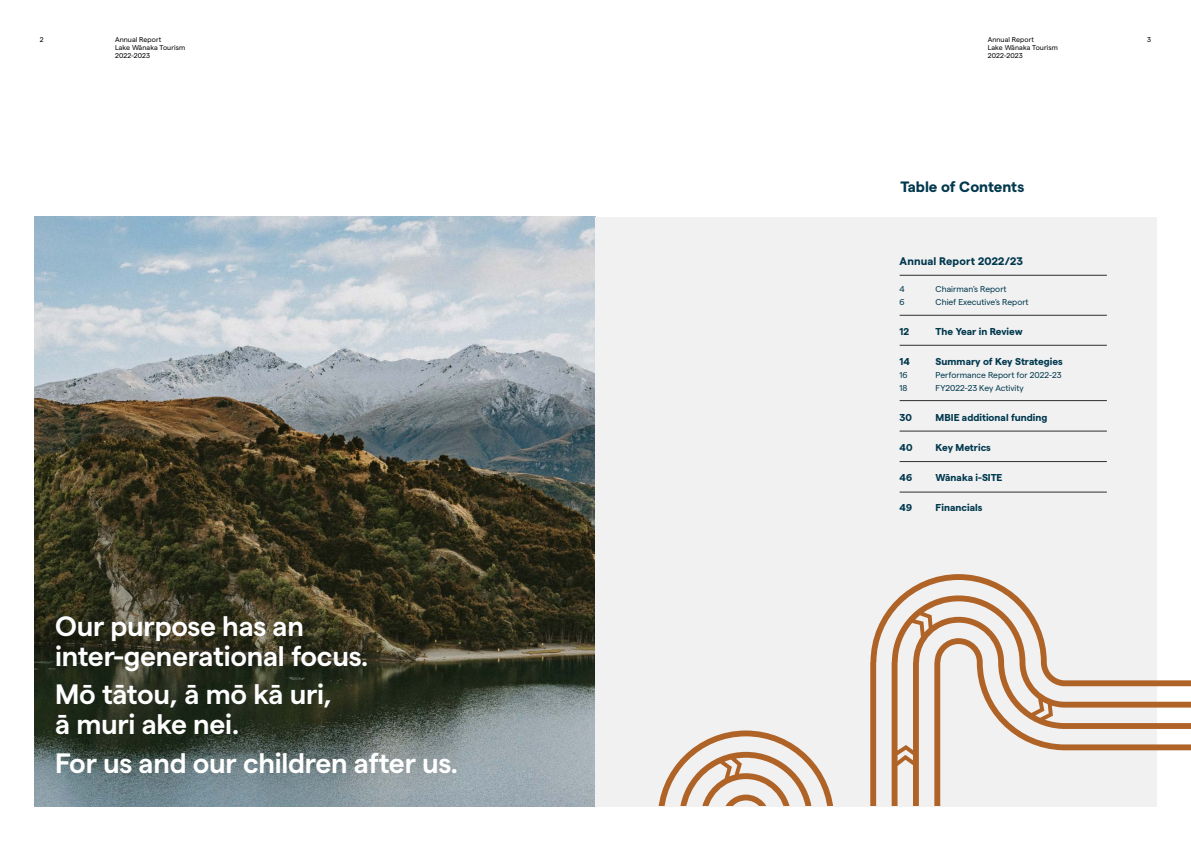
<style>
.page{position:relative;width:1191px;height:842px;background:#fff}
.page>*{position:absolute;margin:0;border:0;box-sizing:border-box;transform-origin:0 0}
.t1{font:600 28px/30px "Matter";letter-spacing:-.01em;color:#fff}
.t2{font:700 15px "Matter";color:#00384d}
.t3{font:700 11px "Matter";letter-spacing:.01em;color:#00384d}
.t4{font:700 10px "Matter";color:#00384d}
.t5{font:8.5px "Matter";color:#00384d}
.t6{font:7px/8.4px "Matter";letter-spacing:.01em;color:#000}
</style>
<div class="page">
<img style="left:34px;top:217px;width:561px;height:589px">
<div style="left:595px;top:217px;width:562px;height:589px;background:#f1f1f2"></div>
<hr style="left:899px;top:315px;width:207px;height:1px;background:#2e2e2f">
<hr style="left:899px;top:345px;width:207px;height:1px;background:#2e2e2f">
<hr style="left:899px;top:400px;width:207px;height:1px;background:#2e2e2f">
<hr style="left:899px;top:431px;width:207px;height:1px;background:#2e2e2f">
<hr style="left:899px;top:461px;width:207px;height:1px;background:#2e2e2f">
<hr style="left:899px;top:492px;width:207px;height:1px;background:#2e2e2f">
<hr style="left:899px;top:275px;width:207px;height:1px;background:#2e2e2f">
<svg style="left:658px;top:574px;width:533px;height:232px"></svg>
<p class="t6" style="left:40px;top:34px;width:5px">2</p>
<p class="t6" style="left:115px;top:34px;width:48px">Annual Report</p>
<p class="t6" style="left:1147px;top:34px;width:5px">3</p>
<p class="t6" style="left:115px;top:43px;width:72px">Lake Wānaka Tourism<br>2022-2023</p>
<p class="t6" style="left:987px;top:34px;width:72px">Annual Report<br>Lake Wānaka Tourism<br>2022-2023</p>
<h2 class="t2" style="left:900px;top:176px;width:126px">Table of Contents</h2>
<p class="t3" style="left:899px;top:253px;width:125px">Annual Report 2022/23</p>
<h1 class="t1" style="left:55px;top:608px;width:315px">Our purpose has an inter-generational focus.</h1>
<h1 class="t1" style="left:55px;top:677px;width:278px">Mō tātou, ā mō kā uri, ā muri ake nei.</h1>
<h1 class="t1" style="left:55px;top:745px;width:405px">For us and our children after us.</h1>
<p class="t5" style="left:899px;top:283px;width:7px">4</p>
<p class="t5" style="left:935px;top:283px;width:72px">Chairman’s Report</p>
<p class="t5" style="left:899px;top:296px;width:7px">6</p>
<p class="t5" style="left:935px;top:296px;width:95px">Chief Executive’s Report</p>
<p class="t4" style="left:899px;top:324px;width:11px">12</p>
<p class="t4" style="left:935px;top:324px;width:89px">The Year in Review</p>
<p class="t4" style="left:899px;top:354px;width:12px">14</p>
<p class="t4" style="left:935px;top:354px;width:129px">Summary of Key Strategies</p>
<p class="t5" style="left:899px;top:369px;width:10px">16</p>
<p class="t5" style="left:935px;top:369px;width:127px">Performance Report for 2022-23</p>
<p class="t5" style="left:899px;top:382px;width:9px">18</p>
<p class="t5" style="left:935px;top:382px;width:90px">FY2022-23 Key Activity</p>
<p class="t4" style="left:899px;top:410px;width:14px">30</p>
<p class="t4" style="left:935px;top:410px;width:113px">MBIE additional funding</p>
<p class="t4" style="left:899px;top:440px;width:14px">40</p>
<p class="t4" style="left:935px;top:440px;width:57px">Key Metrics</p>
<p class="t4" style="left:899px;top:470px;width:14px">46</p>
<p class="t4" style="left:935px;top:470px;width:68px">Wānaka i-SITE</p>
<p class="t4" style="left:899px;top:500px;width:14px">49</p>
<p class="t4" style="left:935px;top:500px;width:48px">Financials</p>
</div>
